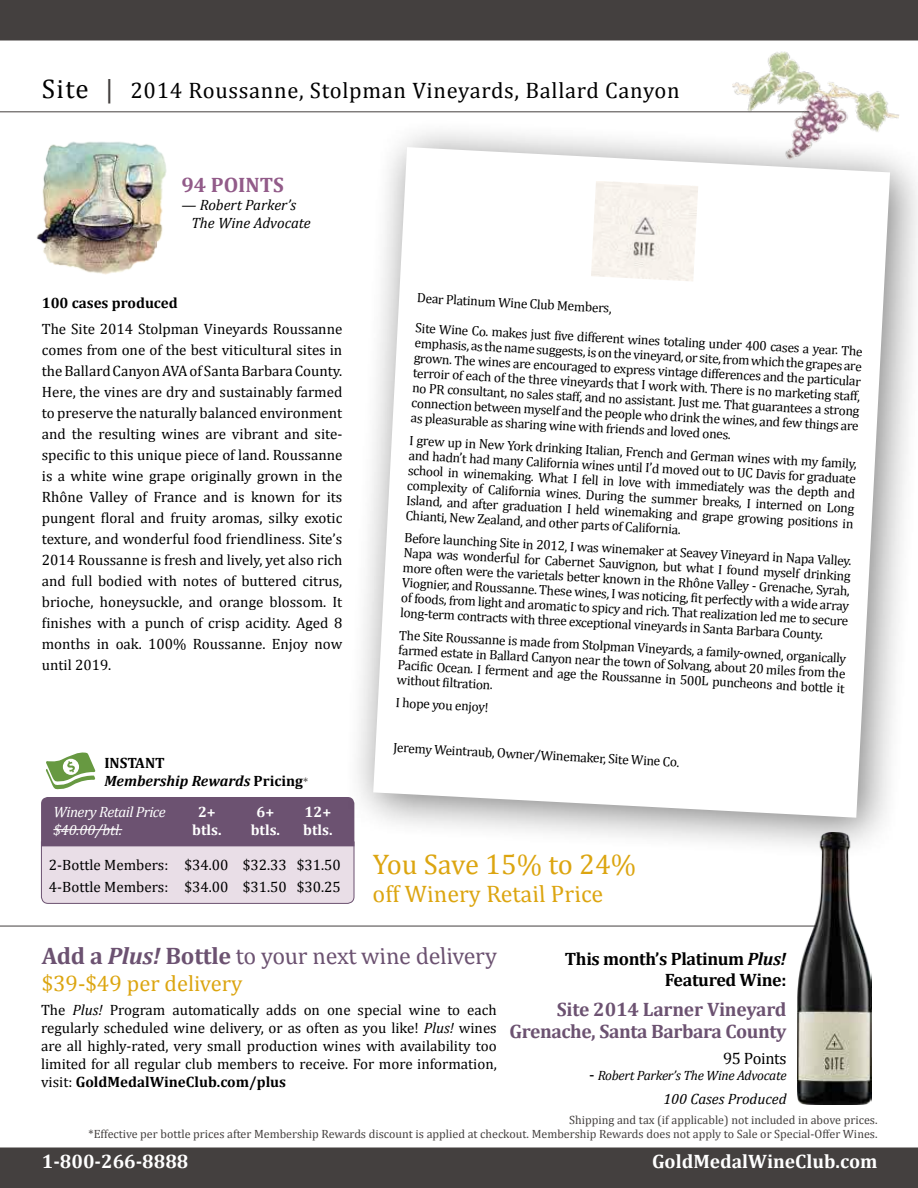
<style>
.page{position:relative;width:918px;height:1188px;background:#fff}
.page>*{position:absolute;margin:0;border:0;box-sizing:border-box;transform-origin:0 0}
.t1{font:28.5px "Cambria";letter-spacing:-.005em;color:#dca510}
.t2{font:24px "Cambria";color:#6c5271}
.t3{font:24px "Cambria";color:#dca510}
.t4{font:22.5px "Cambria";letter-spacing:.03em;color:#000}
.t5{font:22.5px "Cambria";color:#dca510}
.t6{font:700 21px "Cambria";color:#925b89}
.t7{font:700 19.5px/22.5px "Cambria";letter-spacing:-.02em;color:#6c5271;text-align:right}
.t8{font:700 19.5px "Cambria";color:#fff}
.t9{font:700 18px/21px "Cambria";letter-spacing:-.02em;color:#000;text-align:right}
.t10{font:16.5px "Cambria";letter-spacing:-.02em;color:#000}
.t11{font:15px/21px "Cambria";color:#000;text-align:justify}
.t12{font:italic 15px/18px "Cambria";color:#000}
.t13{font:italic 700 15px/18px "Cambria";color:#000}
.t14{font:italic 15px/18px "Cambria";letter-spacing:-.03em;color:#fff}
.t15{font:700 15px "Cambria";color:#fff}
.t16{font:700 15px "Cambria";color:#000}
.t17{font:13.5px/15px "Cambria";color:#000;text-align:justify}
.t18{font:italic 13.5px "Cambria";letter-spacing:-.02em;color:#000}
.t19{font:12px/14.4px "Cambria";color:#44403f;text-align:right}
.s1{font-size:27px}
.s2{font-size:27px;color:#44403f}
.s3{font-style:normal}
.s4{font-weight:400;font-style:normal;font-size:12px;color:#44403f}
.s5{font-weight:700}
.s6{font-weight:700;font-style:italic}
.s7{font-style:italic}
.s8{font-style:normal;font-size:16.5px}
</style>
<div class="page">
<div style="left:0;top:0;width:918px;height:40px;background:#44403f"></div>
<img style="left:721px;top:51px;width:178px;height:66px">
<div style="left:0;top:1148px;width:918px;height:40px;background:#44403f"></div>
<svg style="left:41px;top:797px;width:314px;height:107px;background:#af9db0"></svg>
<hr style="left:53px;top:829px;width:69px;height:1px;background:#fff">
<svg style="left:46px;top:753px;width:49px;height:36px"></svg>
<hr style="left:0;top:926px;width:824px;height:1px;background:#44403f">
<div style="left:343px;top:117px;width:575px;height:744px;background:#000;opacity:.5"></div>
<svg style="left:373px;top:147px;width:517px;height:671px"></svg>
<img style="left:36px;top:141px;width:131px;height:134px">
<hr style="left:0;top:111px;width:809px;height:1px;background:#44403f">
<img style="left:591px;top:181px;width:107px;height:101px">
<img style="left:798px;top:833px;width:74px;height:272px">
<h3 class="t4" style="left:42px;top:77px;width:639px"><span class="s1">Site</span> <span class="s2">|</span> 2014 Roussanne, Stolpman Vineyards, Ballard Canyon</h3>
<h3 class="t6" style="left:181px;top:170px;width:104px">94 POINTS</h3>
<p class="t12" style="left:191px;top:195px;width:121px;text-indent:-10px">— Robert Parker’s<br>The Wine Advocate</p>
<p class="t16" style="left:42px;top:292px;width:138px">100 cases produced</p>
<p class="t17" style="left:417px;top:290px;width:196px;rotate:3deg">Dear Platinum Wine Club Members,</p>
<p class="t17" style="left:416px;top:320px;width:449px;rotate:3deg">Site Wine Co. makes just five different wines totaling under 400 cases a year. The emphasis,as thenamesuggests,isonthevineyard,or site,fromwhichthegrapesare grown. The wines are encouraged to express vintage differences and the particular terroir of each of the three vineyards that I work with. There is no marketing staff, no PR consultant, no sales staff, and no assistant. Just me. That guarantees a strong connection between myself and the people who drink the wines, and few things are as pleasurable as sharing wine with friends and loved ones.</p>
<p class="t17" style="left:410px;top:433px;width:449px;rotate:3deg">I grew up in New York drinking Italian, French and German wines with my family, and hadn’t had many California wines until I’d moved out to UC Davis for graduate school in winemaking. What I fell in love with immediately was the depth and complexity of California wines. During the summer breaks, I interned on Long Island, and after graduation I held winemaking and grape growing positions in Chianti, New Zealand, and other parts of California.</p>
<p class="t17" style="left:405px;top:530px;width:449px;rotate:3deg">Before launching Site in 2012, I was winemaker at Seavey Vineyard in Napa Valley.<br>Napa was wonderful for Cabernet Sauvignon, but what I found myself drinking more often were the varietals better known in the Rhône Valley - Grenache, Syrah, Viognier, and Roussanne. These wines, I was noticing, fit perfectly with a wide array of foods, from light and aromatic to spicy and rich. That realization led me to secure long-term contracts with three exceptional vineyards in Santa Barbara County.</p>
<p class="t11" style="left:42px;top:318px;width:302px">The Site 2014 Stolpman Vineyards Roussanne comes from one of the best viticultural sites in theBallardCanyonAVAof SantaBarbaraCounty.<br>Here, the vines are dry and sustainably farmed to preserve the naturally balanced environment and the resulting wines are vibrant and site&shy;specific to this unique piece of land. Roussanne is a white wine grape originally grown in the Rhône Valley of France and is known for its pungent floral and fruity aromas, silky exotic texture, and wonderful food friendliness. Site’s 2014 Roussanne is fresh and lively, yet also rich and full bodied with notes of buttered citrus, brioche, honeysuckle, and orange blossom. It finishes with a punch of crisp acidity. Aged 8 months in oak. 100% Roussanne. Enjoy now until 2019.</p>
<p class="t17" style="left:400px;top:627px;width:449px;rotate:3deg">The Site Roussanne is made from Stolpman Vineyards, a family-owned, organically farmed estate in Ballard Canyon near the town of Solvang, about 20 miles from the Pacific Ocean. I ferment and age the Roussanne in 500L puncheons and bottle it without filtration.</p>
<p class="t17" style="left:396px;top:695px;width:95px;rotate:3deg">I hope you enjoy!</p>
<p class="t17" style="left:394px;top:740px;width:288px;rotate:3deg">Jeremy Weintraub, Owner/Winemaker, Site Wine Co.</p>
<p class="t13" style="left:104px;top:754px;width:205px"><span class="s3">INSTANT<br></span>Membership Rewards <span class="s3">Pricing</span><span class="s4">*</span></p>
<p class="t14" style="left:53px;top:802px;width:114px">Winery Retail Price $40.00/btl.</p>
<p class="t11" style="left:49px;top:853px;width:293px;line-height:22.5px">2-Bottle Members: $34.00 $32.33 $31.50<br>4-Bottle Members: $34.00 $31.50 $30.25</p>
<p class="t15" style="left:198px;top:801px;width:19px">2+</p>
<p class="t15" style="left:257px;top:801px;width:19px">6+</p>
<p class="t15" style="left:305px;top:801px;width:28px">12+</p>
<p class="t15" style="left:192px;top:819px;width:31px">btls.</p>
<p class="t15" style="left:251px;top:819px;width:31px">btls.</p>
<p class="t15" style="left:303px;top:819px;width:31px">btls.</p>
<h1 class="t1" style="left:373px;top:847px;width:265px">You Save 15% to 24%</h1>
<h2 class="t3" style="left:373px;top:880px;width:239px">off Winery Retail Price</h2>
<h2 class="t2" style="left:42px;top:942px;width:464px"><span class="s5">Ad d a</span> <span class="s6">Plus!</span> <span class="s5">B ottl e</span> to your next wine delivery</h2>
<h3 class="t5" style="left:42px;top:970px;width:202px">$39-$49 per delivery</h3>
<p class="t11" style="left:41px;top:1001px;width:457px;line-height:18px">The <span class="s7">Plus!</span> Program automatically adds on one special wine to each regularly scheduled wine delivery, or as often as you like! <span class="s7">Plus!</span> wines are all highly-rated, very small production wines with availability too limited for all regular club members to receive. For more information, visit: <span class="s5">GoldMedalWineClub.com/plus</span></p>
<h3 class="t9" style="left:565px;top:947px;width:223px">This month’s Platinum <span class="s7">Plus!<br></span>Featured Wine:</h3>
<h3 class="t7" style="left:510px;top:997px;width:278px">Site 2014 Larner Vineyard<br>Grenache, Santa Barbara County</h3>
<p class="t10" style="left:723px;top:1048px;width:65px">95 Points</p>
<p class="t18" style="left:589px;top:1066px;width:199px"><span class="s8">-</span> Robert Parker’s The Wine Advocate</p>
<p class="t12" style="left:663px;top:1089px;width:125px">100 Cases Produced</p>
<p class="t19" style="left:89px;top:1112px;width:790px">Shipping and tax (if applicable) not included in above prices.<br>*Effective per bottle prices after Membership Rewards discount is applied at checkout. Membership Rewards does not apply to Sale or Special-Offer Wines.</p>
<h3 class="t8" style="left:42px;top:1147px;width:148px">1-800-266-8888</h3>
<h3 class="t8" style="left:652px;top:1147px;width:227px">GoldMedalWineClub.com</h3>
</div>
